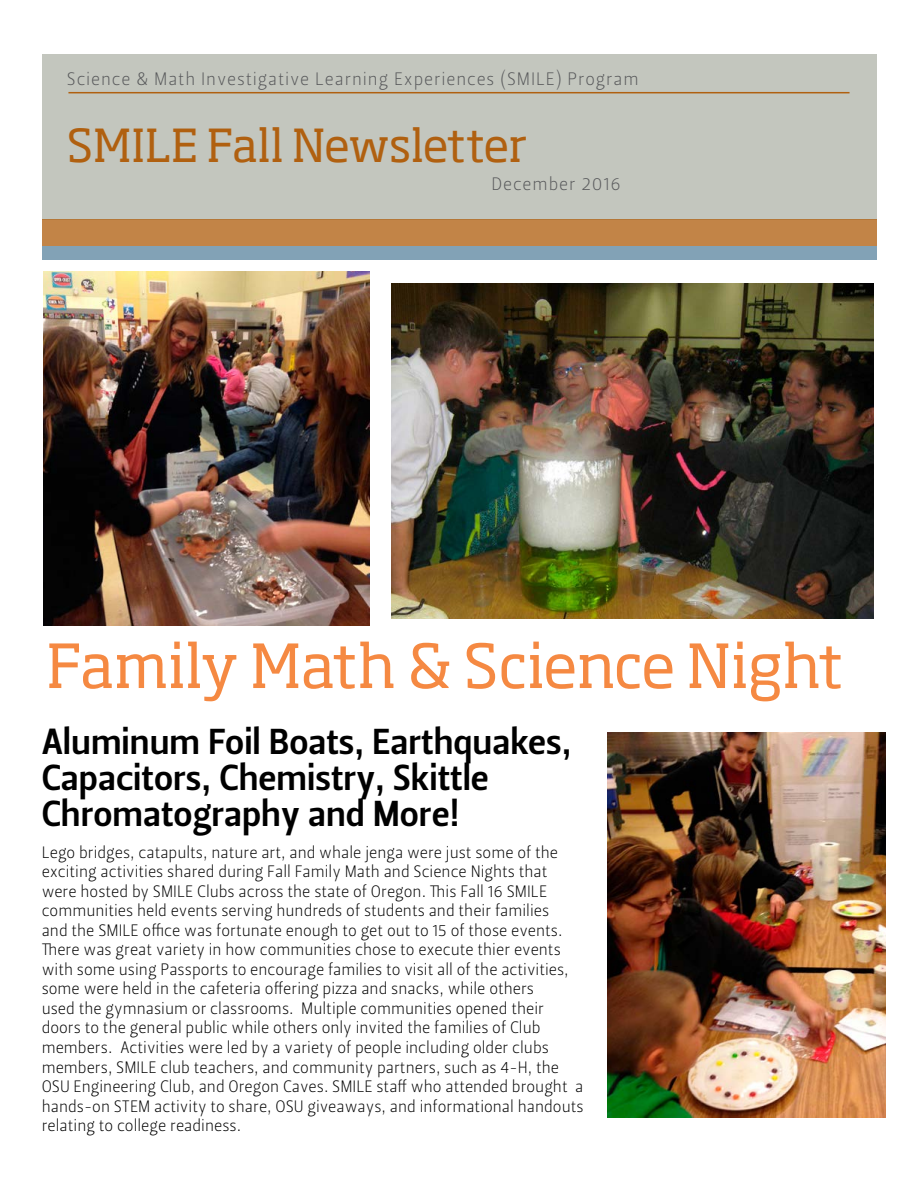
<style>
.page{position:relative;width:918px;height:1188px;background:#fff}
.page>*{position:absolute;margin:0;border:0;box-sizing:border-box;transform-origin:0 0}
.t1{font:60px "Soho Std";letter-spacing:-.005em;color:#f47421}
.t2{font:45px "Soho Std";letter-spacing:-.005em;color:#b06010}
.t3{font:36px/36px "Leitura Sans Grot 3";color:#000}
.t4{font:18px "Leitura Sans Grot 1";letter-spacing:.05em;color:#58595b}
.t5{font:16.5px/19.5px "Leitura Sans Grot 1";color:#000}
</style>
<div class="page">
<div style="left:42px;top:54px;width:834px;height:166px;background:#c3c6be"></div>
<div style="left:42px;top:246px;width:834px;height:14px;background:#82a2b6"></div>
<div style="left:42px;top:219px;width:834px;height:27px;background:#c28447"></div>
<hr style="left:68px;top:92px;width:782px;height:1px;background:#b06010">
<img style="left:44px;top:271px;width:325px;height:355px">
<img style="left:607px;top:732px;width:279px;height:386px">
<img style="left:392px;top:283px;width:482px;height:335px">
<p class="t4" style="left:67px;top:67px;width:573px">Science &amp; Math Investigative Learning Experiences (SMILE) Program</p>
<h2 class="t2" style="left:67px;top:117px;width:462px">SMILE Fall Newsletter</h2>
<p class="t4" style="left:491px;top:171px;width:131px">December 2016</p>
<h1 class="t1" style="left:46px;top:628px;width:799px">Family Math &amp; Science Night</h1>
<h3 class="t3" style="left:42px;top:725px;width:531px">Aluminum Foil Boats, Earthquakes,<br>Capacitors, Chemistry, Skittle<br>Chromatography and More!</h3>
<p class="t5" style="left:42px;top:843px;width:543px">Lego bridges, catapults, nature art, and whale jenga were just some of the exciting activities shared during Fall Family Math and Science Nights that were hosted by SMILE Clubs across the state of Oregon. This Fall 16 SMILE communities held events serving hundreds of students and their families<br>and the SMILE office was fortunate enough to get out to 15 of those events.<br>There was great variety in how communities chose to execute thier events with some using Passports to encourage families to visit all of the activities, some were held in the cafeteria offering pizza and snacks, while others<br>used the gymnasium or classrooms. Multiple communities opened their doors to the general public while others only invited the families of Club members. Activities were led by a variety of people including older clubs members, SMILE club teachers, and community partners, such as 4-H, the OSU Engineering Club, and Oregon Caves. SMILE staff who attended brought a hands-on STEM activity to share, OSU giveaways, and informational handouts relating to college readiness.</p>
</div>
